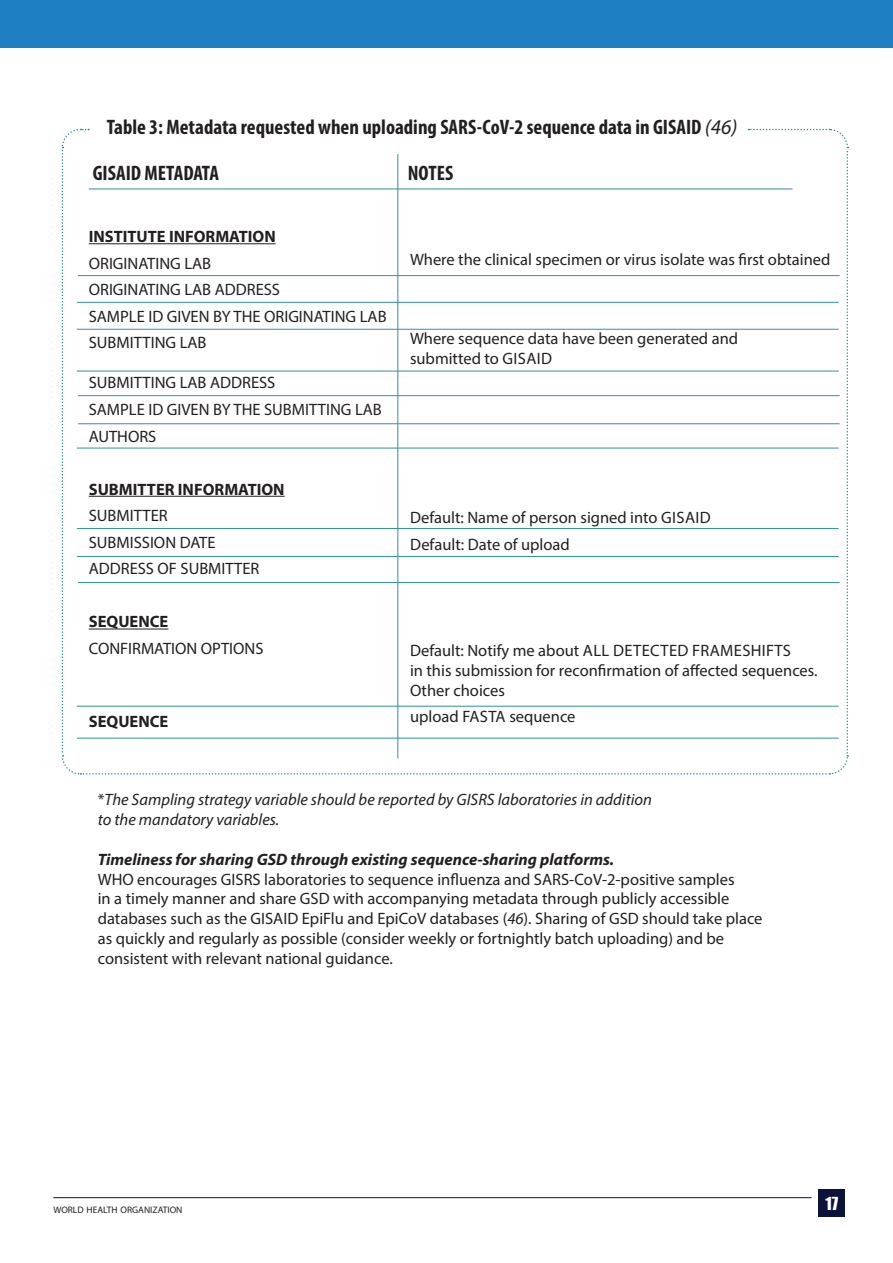
<style>
.page{position:relative;width:893px;height:1263px;background:#fff}
.page>*{position:absolute;margin:0;border:0;box-sizing:border-box;transform-origin:0 0}
.Paragraph_Style_1{font:700 condensed 21px "Myriad Pro";color:#231f20}
.Paragraph_Style_1-2{font:16.5px/19.8px "Myriad Pro";color:#231f20}
.Paragraph_Style_1-3{font:italic 16.5px/19.8px "Myriad Pro";color:#231f20}
.Paragraph_Style_1-4{font:italic 700 16.5px "Myriad Pro";color:#231f20}
.Paragraph_Style_1-5{font:700 16.5px "Myriad Pro";color:#231f20}
.t1{font:16.5px "Impact";color:#fff}
.t2{font:9.45px "Myriad Pro";color:#231f20}
.s1{font-weight:400;font-style:italic;font-stretch:normal}
.s2{font-style:normal}
.s3{font-style:italic}
</style>
<div class="page">
<div style="left:818px;top:1189px;width:26px;height:28px;background:#0b133a"></div>
<hr style="left:53px;top:1197px;width:759px;height:1px;background:#0b133a">
<div style="left:0;top:0;width:893px;height:47px;background:#1f7ec2"></div>
<svg style="left:61px;top:128px;width:788px;height:647px"></svg>
<hr style="left:89px;top:243px;width:187px;height:1px;background:#231f20">
<hr style="left:89px;top:496px;width:196px;height:1px;background:#231f20">
<hr style="left:89px;top:629px;width:79px;height:1px;background:#231f20">
<p class="Paragraph_Style_1" style="left:107px;top:114px;width:632px">Table 3: Metadata requested when uploading SARS-CoV-2 sequence data in GISAID <span class="s1">(46)</span></p>
<p class="Paragraph_Style_1" style="left:93px;top:160px;width:128px">GISAID METADATA</p>
<p class="Paragraph_Style_1" style="left:408px;top:160px;width:47px">NOTES</p>
<p class="Paragraph_Style_1-5" style="left:89px;top:226px;width:188px">INSTITUTE INFORMATION</p>
<p class="Paragraph_Style_1-2" style="left:89px;top:253px;width:124px">ORIGINATING LAB</p>
<p class="Paragraph_Style_1-2" style="left:89px;top:280px;width:193px">ORIGINATING LAB ADDRESS</p>
<p class="Paragraph_Style_1-2" style="left:89px;top:306px;width:299px">SAMPLE ID GIVEN BY THE ORIGINATING LAB</p>
<p class="Paragraph_Style_1-2" style="left:89px;top:333px;width:119px">SUBMITTING LAB</p>
<p class="Paragraph_Style_1-2" style="left:89px;top:373px;width:188px">SUBMITTING LAB ADDRESS</p>
<p class="Paragraph_Style_1-2" style="left:89px;top:399px;width:295px">SAMPLE ID GIVEN BY THE SUBMITTING LAB</p>
<p class="Paragraph_Style_1-2" style="left:89px;top:426px;width:69px">AUTHORS</p>
<p class="Paragraph_Style_1-5" style="left:89px;top:478px;width:197px">SUBMITTER INFORMATION</p>
<p class="Paragraph_Style_1-2" style="left:89px;top:505px;width:80px">SUBMITTER</p>
<p class="Paragraph_Style_1-2" style="left:89px;top:532px;width:128px">SUBMISSION DATE</p>
<p class="Paragraph_Style_1-2" style="left:89px;top:559px;width:172px">ADDRESS OF SUBMITTER</p>
<p class="Paragraph_Style_1-5" style="left:89px;top:611px;width:81px">SEQUENCE</p>
<p class="Paragraph_Style_1-2" style="left:89px;top:638px;width:176px">CONFIRMATION OPTIONS</p>
<p class="Paragraph_Style_1-5" style="left:89px;top:711px;width:81px">SEQUENCE</p>
<p class="Paragraph_Style_1-2" style="left:410px;top:249px;width:422px">Where the clinical specimen or virus isolate was first obtained</p>
<p class="Paragraph_Style_1-2" style="left:410px;top:329px;width:330px">Where sequence data have been generated and submitted to GISAID</p>
<p class="Paragraph_Style_1-2" style="left:410px;top:508px;width:302px">Default: Name of person signed into GISAID</p>
<p class="Paragraph_Style_1-2" style="left:410px;top:534px;width:161px">Default: Date of upload</p>
<p class="Paragraph_Style_1-2" style="left:410px;top:640px;width:409px">Default: Notify me about ALL DETECTED FRAMESHIFTS<br>in this submission for reconfirmation of affected sequences.<br>Other choices</p>
<p class="Paragraph_Style_1-2" style="left:410px;top:707px;width:167px">upload FASTA sequence</p>
<p class="Paragraph_Style_1-3" style="left:98px;top:790px;width:556px"><span class="s2">*</span>The Sampling strategy variable should be reported by GISRS laboratories in addition to the mandatory variables.</p>
<p class="Paragraph_Style_1-4" style="left:98px;top:848px;width:518px">Timeliness for sharing GSD through existing sequence-sharing platforms.</p>
<p class="Paragraph_Style_1-2" style="left:98px;top:869px;width:666px">WHO encourages GISRS laboratories to sequence influenza and SARS-CoV-2-positive samples<br>in a timely manner and share GSD with accompanying metadata through publicly accessible databases such as the GISAID EpiFlu and EpiCoV databases (<span class="s3">46</span>). Sharing of GSD should take place as quickly and regularly as possible (consider weekly or fortnightly batch uploading) and be consistent with relevant national guidance.</p>
<p class="t2" style="left:53px;top:1204px;width:131px">WORLD HEALTH ORGANIZATION</p>
<p class="t1" style="left:825px;top:1191px;width:14px">17</p>
</div>
